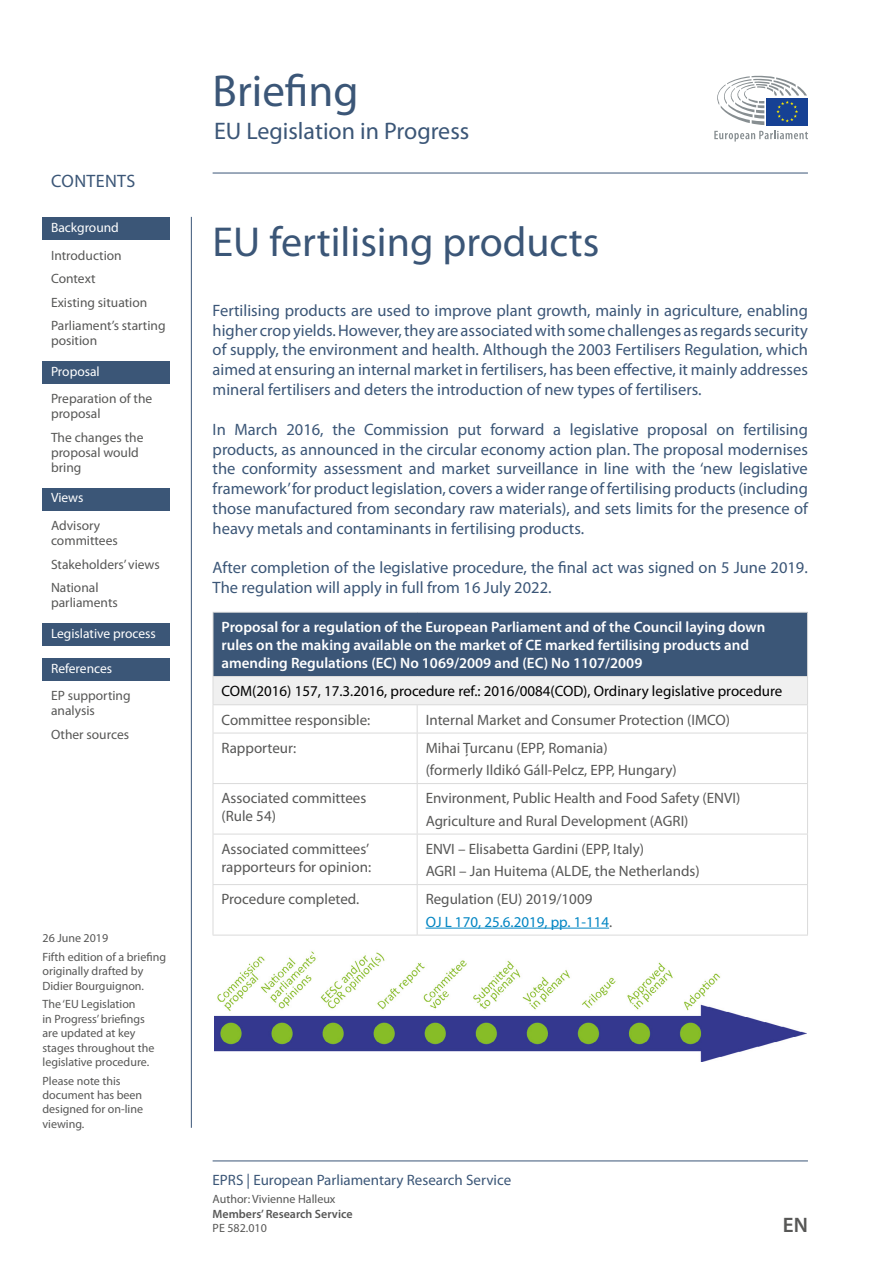
<style>
.page{position:relative;width:893px;height:1263px;background:#fff}
.page>*{position:absolute;margin:0;border:0;box-sizing:border-box;transform-origin:0 0}
.t1{font:45px "Myriad Pro";color:#3b5677}
.t2{font:42px "Myriad Pro";color:#3b5677}
.t3{font:24px "Myriad Pro";color:#3b5677}
.t4{font:600 21px "Myriad Pro";color:#575756}
.t5{font:18px "Myriad Pro";letter-spacing:.02em;color:#3b5677}
.t6{font:16.5px/19.8px "Myriad Pro";color:#3b5677;text-align:justify}
.t7{font:15px/22.2px "Myriad Pro";color:#575756}
.t8{font:600 15px/18px "Myriad Pro";color:#fff}
.t9{font:15px "Myriad Pro";color:#000}
.t10{font:15px/22.2px "Myriad Pro";color:#0085c3}
.t11{font:15px "Myriad Pro";color:#3b5677}
.t12{font:13.5px/15px "Myriad Pro";color:#575756}
.t13{font:13.5px "Myriad Pro";color:#fff}
.t14{font:12px/14.4px "Myriad Pro";color:#575756}
.t15{font:600 12px "Myriad Pro";color:#575756}
.s1{color:#575756}
</style>
<div class="page">
<div style="left:43px;top:217px;width:127px;height:22px;background:#3b5677"></div>
<div style="left:43px;top:361px;width:127px;height:22px;background:#3b5677"></div>
<div style="left:43px;top:488px;width:127px;height:22px;background:#3b5677"></div>
<div style="left:43px;top:623px;width:127px;height:22px;background:#3b5677"></div>
<div style="left:43px;top:658px;width:127px;height:22px;background:#3b5677"></div>
<svg style="left:714px;top:131px;width:94px;height:11px"></svg>
<div style="left:766px;top:98px;width:42px;height:27px;background:#164194"></div>
<svg style="left:717px;top:75px;width:90px;height:50px"></svg>
<hr style="left:213px;top:1160px;width:595px;height:1px;background:#3b5677">
<hr style="left:191px;top:217px;width:1px;height:911px;background:#3b5677">
<hr style="left:213px;top:173px;width:595px;height:1px;background:#3b5677">
<div style="left:213px;top:612px;width:594px;height:64px;background:#3b5677"></div>
<div style="left:213px;top:676px;width:594px;height:29px;background:#f0f0f0"></div>
<hr style="left:807px;top:613px;width:1px;height:63px;background:#dadada">
<svg style="left:417px;top:705px;width:1px;height:28px"></svg>
<svg style="left:807px;top:677px;width:1px;height:56px"></svg>
<hr style="left:213px;top:733px;width:204px;height:1px;background:#dadada">
<hr style="left:417px;top:733px;width:391px;height:1px;background:#dadada">
<hr style="left:417px;top:733px;width:1px;height:50px;background:#dadada">
<hr style="left:807px;top:733px;width:1px;height:50px;background:#dadada">
<hr style="left:213px;top:783px;width:204px;height:1px;background:#dadada">
<hr style="left:417px;top:783px;width:391px;height:1px;background:#dadada">
<hr style="left:417px;top:784px;width:1px;height:50px;background:#dadada">
<hr style="left:807px;top:784px;width:1px;height:50px;background:#dadada">
<hr style="left:213px;top:834px;width:204px;height:1px;background:#dadada">
<hr style="left:417px;top:834px;width:391px;height:1px;background:#dadada">
<hr style="left:417px;top:834px;width:1px;height:50px;background:#dadada">
<hr style="left:807px;top:834px;width:1px;height:50px;background:#dadada">
<hr style="left:213px;top:884px;width:204px;height:1px;background:#dadada">
<hr style="left:417px;top:884px;width:391px;height:1px;background:#dadada">
<hr style="left:417px;top:885px;width:1px;height:50px;background:#dadada">
<hr style="left:807px;top:885px;width:1px;height:50px;background:#dadada">
<hr style="left:213px;top:612px;width:204px;height:1px;background:#dadada">
<hr style="left:213px;top:613px;width:1px;height:63px;background:#dadada">
<hr style="left:417px;top:612px;width:391px;height:1px;background:#dadada">
<hr style="left:213px;top:676px;width:204px;height:1px;background:#dadada">
<hr style="left:417px;top:676px;width:391px;height:1px;background:#dadada">
<hr style="left:213px;top:704px;width:204px;height:1px;background:#dadada">
<svg style="left:213px;top:677px;width:1px;height:56px"></svg>
<hr style="left:417px;top:704px;width:391px;height:1px;background:#dadada">
<hr style="left:213px;top:733px;width:1px;height:50px;background:#dadada">
<hr style="left:213px;top:784px;width:1px;height:50px;background:#dadada">
<hr style="left:213px;top:834px;width:1px;height:50px;background:#dadada">
<hr style="left:213px;top:885px;width:1px;height:50px;background:#dadada">
<hr style="left:213px;top:935px;width:204px;height:1px;background:#dadada">
<hr style="left:417px;top:935px;width:391px;height:1px;background:#dadada">
<hr style="left:426px;top:928px;width:183px;height:1px;background:#0085c3">
<img style="left:214px;top:951px;width:592px;height:110px">
<p class="t5" style="left:51px;top:169px;width:86px">CONTENTS</p>
<p class="t13" style="left:51px;top:219px;width:69px">Background</p>
<p class="t12" style="left:51px;top:243px;width:116px;line-height:23.5px">Introduction<br>Context<br>Existing situation<br>Parliament’s starting</p>
<p class="t12" style="left:51px;top:333px;width:48px">position</p>
<p class="t13" style="left:51px;top:363px;width:50px">Proposal</p>
<p class="t12" style="left:51px;top:391px;width:103px">Preparation of the proposal</p>
<p class="t12" style="left:51px;top:430px;width:94px">The changes the proposal would bring</p>
<p class="t13" style="left:51px;top:490px;width:34px">Views</p>
<p class="t12" style="left:51px;top:518px;width:68px">Advisory committees</p>
<p class="t12" style="left:51px;top:552px;width:110px;line-height:23.5px">Stakeholders’ views<br>National</p>
<p class="t12" style="left:51px;top:595px;width:68px">parliaments</p>
<p class="t13" style="left:51px;top:625px;width:106px">Legislative process</p>
<p class="t13" style="left:51px;top:660px;width:63px">References</p>
<p class="t12" style="left:51px;top:688px;width:81px">EP supporting analysis</p>
<p class="t12" style="left:51px;top:726px;width:80px">Other sources</p>
<p class="t14" style="left:43px;top:929px;width:125px;line-height:18.6px">26 June 2019<br>Fifth edition of a briefing</p>
<p class="t14" style="left:43px;top:964px;width:103px">originally drafted by<br>Didier Bourguignon.</p>
<p class="t14" style="left:43px;top:997px;width:113px">The ‘EU Legislation<br>in Progress’ briefings are updated at key stages throughout the legislative procedure.</p>
<p class="t14" style="left:43px;top:1073px;width:102px">Please note this document has been designed for on-line viewing.</p>
<h1 class="t1" style="left:213px;top:63px;width:148px">Briefing</h1>
<h3 class="t3" style="left:214px;top:117px;width:257px">EU Legislation in Progress</h3>
<h2 class="t2" style="left:213px;top:216px;width:388px">EU fertilising products</h2>
<p class="t6" style="left:213px;top:300px;width:597px">Fertilising products are used to improve plant growth, mainly in agriculture, enabling higher crop yields. However, they are associated with some challenges as regards security of supply, the environment and health. Although the 2003 Fertilisers Regulation, which aimed at ensuring an internal market in fertilisers, has been effective, it mainly addresses mineral fertilisers and deters the introduction of new types of fertilisers.</p>
<p class="t6" style="left:213px;top:419px;width:597px">In March 2016, the Commission put forward a legislative proposal on fertilising products, as announced in the circular economy action plan. The proposal modernises the conformity assessment and market surveillance in line with the ‘new legislative framework’ for product legislation, covers a wider range of fertilising products (including those manufactured from secondary raw materials), and sets limits for the presence of heavy metals and contaminants in fertilising products.</p>
<p class="t6" style="left:213px;top:558px;width:597px">After completion of the legislative procedure, the final act was signed on 5 June 2019.<br>The regulation will apply in full from 16 July 2022.</p>
<p class="t8" style="left:221px;top:618px;width:545px">Proposal for a regulation of the European Parliament and of the Council laying down rules on the making available on the market of CE marked fertilising products and amending Regulations (EC) No 1069/2009 and (EC) No 1107/2009</p>
<p class="t9" style="left:221px;top:682px;width:562px">COM(2016) 157, 17.3.2016, procedure ref.: 2016/0084(COD), Ordinary legislative procedure</p>
<p class="t7" style="left:221px;top:708px;width:150px">Committee responsible:</p>
<p class="t7" style="left:426px;top:708px;width:306px">Internal Market and Consumer Protection (IMCO)</p>
<p class="t7" style="left:221px;top:736px;width:76px">Rapporteur:</p>
<p class="t7" style="left:426px;top:736px;width:253px">Mihai Ţurcanu (EPP, Romania)<br>(formerly Ildikó Gáll-Pelcz, EPP, Hungary)</p>
<p class="t7" style="left:221px;top:789px;width:146px;line-height:18px">Associated committees (Rule 54)</p>
<p class="t7" style="left:426px;top:787px;width:316px">Environment, Public Health and Food Safety (ENVI)<br>Agriculture and Rural Development (AGRI)</p>
<p class="t7" style="left:221px;top:839px;width:151px;line-height:18px">Associated committees’ rapporteurs for opinion:</p>
<p class="t7" style="left:426px;top:837px;width:276px">ENVI – Elisabetta Gardini (EPP, Italy)<br>AGRI – Jan Huitema (ALDE, the Netherlands)</p>
<p class="t7" style="left:221px;top:888px;width:139px">Procedure completed.</p>
<p class="t10" style="left:426px;top:888px;width:188px"><span class="s1">Regulation (EU) 2019/1009<br></span>OJ L 170, 25.6.2019, pp. 1-114<span class="s1">.</span></p>
<p class="t11" style="left:213px;top:1170px;width:300px">EPRS | European Parliamentary Research Service</p>
<p class="t14" style="left:213px;top:1192px;width:124px">Author: Vivienne Halleux</p>
<p class="t15" style="left:213px;top:1206px;width:141px">Members’ Research Service</p>
<p class="t14" style="left:213px;top:1220px;width:56px">PE 582.010</p>
<p class="t4" style="left:783px;top:1211px;width:27px">EN</p>
</div>
